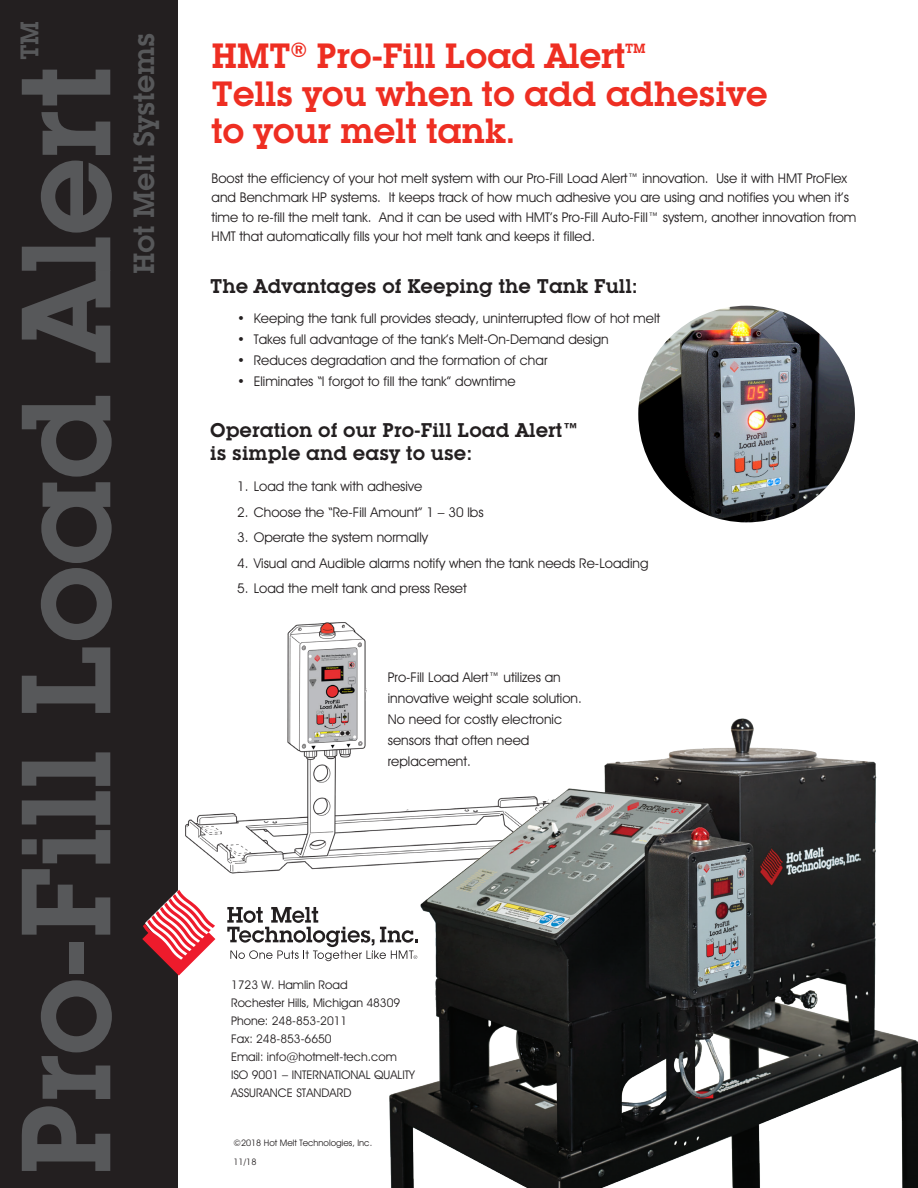
<style>
.page{position:relative;width:918px;height:1188px;background:#fff}
.page>*{position:absolute;margin:0;border:0;box-sizing:border-box;transform-origin:0 0}
.HEADS{font:600 124.5px "Lubalin Graph IT Cby BT";letter-spacing:-.02em;color:#57585a}
.t1{font:600 34.5px/37.5px "Lubalin Graph IT Cby BT";letter-spacing:-.015em;color:#ee2e22}
.HEADS-2{font:600 28.8px "Lubalin Graph IT Cby BT";letter-spacing:-.02em;color:#57585a}
.HEADS-3{font:600 25.05px "Lubalin Graph IT Cby BT";color:#57585a}
.t2{font:600 19.5px/22.5px "Lubalin Graph IT Cby BT";color:#231f20}
.t3{font:13.5px/21px "Avant Garde IT Cby BT";color:#231f20}
.t4{font:600 13.05px "Lubalin Graph IT Cby BT";color:#ee2e22}
.TEXT{font:12px/18px "Avant Garde IT Cby BT";color:#231f20}
.New_Sub-Head{font:9px "Avant Garde IT Cby BT";color:#231f20}
</style>
<div class="page">
<img style="left:185px;top:622px;width:199px;height:252px">
<svg style="left:366px;top:622px;width:18px;height:188px"></svg>
<div style="left:0;top:0;width:178px;height:1187px;background:#231f20"></div>
<svg style="left:227px;top:907px;width:157px;height:54px"></svg>
<svg style="left:142px;top:890px;width:73px;height:86px"></svg>
<img style="left:638px;top:306px;width:217px;height:216px;border-radius:108px">
<img style="left:384px;top:718px;width:534px;height:470px">
<p class="HEADS-3" style="left:14px;top:60px;width:41px;rotate:-90deg">TM</p>
<p class="HEADS" style="left:-10px;top:1176px;width:1112px;rotate:-90deg">Pro-Fill Load Alert</p>
<p class="HEADS-2" style="left:127px;top:274px;width:242px;rotate:-90deg">Hot Melt Systems</p>
<p class="t1" style="left:212px;top:37px;width:416px">HMT<sup>®</sup> Pro-Fill Load Alert</p>
<p class="t4" style="left:625px;top:41px;width:22px">TM</p>
<p class="t1" style="left:212px;top:75px;width:558px">Tells you when to add adhesive to your melt tank.</p>
<p class="t3" style="left:212px;top:168px;width:647px;line-height:19.5px">Boost the efficiency of your hot melt system with our Pro-Fill Load Alert™ innovation. Use it with HMT ProFlex and Benchmark HP systems. It keeps track of how much adhesive you are using and notifies you when it’s time to re-fill the melt tank. And it can be used with HMT’s Pro-Fill Auto-Fill™ system, another innovation from HMT that automatically fills your hot melt tank and keeps it filled.</p>
<p class="t2" style="left:210px;top:275px;width:429px">The Advantages of Keeping the Tank Full:</p>
<p class="t3" style="left:237px;top:308px;width:424px">• Keeping the tank full provides steady, uninterrupted flow of hot melt</p>
<p class="t3" style="left:237px;top:329px;width:373px">• Takes full advantage of the tank’s Melt-On-Demand design</p>
<p class="t3" style="left:237px;top:350px;width:312px">• Reduces degradation and the formation of char</p>
<p class="t3" style="left:237px;top:371px;width:280px">• Eliminates “I forgot to fill the tank” downtime</p>
<p class="t2" style="left:210px;top:419px;width:370px">Operation of our Pro-Fill Load Alert™ is simple and easy to use:</p>
<p class="t3" style="left:237px;top:476px;width:187px">1. Load the tank with adhesive</p>
<p class="t3" style="left:237px;top:501px;width:248px">2. Choose the “Re-Fill Amount” 1 – 30 lbs</p>
<p class="t3" style="left:237px;top:527px;width:192px">3. Operate the system normally</p>
<p class="t3" style="left:237px;top:552px;width:413px">4. Visual and Audible alarms notify when the tank needs Re-Loading</p>
<p class="t3" style="left:237px;top:578px;width:231px">5. Load the melt tank and press Reset</p>
<p class="t3" style="left:388px;top:666px;width:196px">Pro-Fill Load Alert™ utilizes an innovative weight scale solution.<br>No need for costly electronic sensors that often need replacement.</p>
<p class="TEXT" style="left:231px;top:976px;width:171px">1723 W. Hamlin Road<br>Rochester Hills, Michigan 48309</p>
<p class="TEXT" style="left:231px;top:1012px;width:186px">Phone: 248-853-2011<br>Fax: 248-853-6650<br>Email: info@hotmelt-tech.com<br>ISO 9001 – INTERNATIONAL QUALITY<br>ASSURANCE STANDARD</p>
<p class="New_Sub-Head" style="left:234px;top:1137px;width:140px">©2018 Hot Melt Technologies, Inc.</p>
<p class="New_Sub-Head" style="left:234px;top:1156px;width:24px">11/18</p>
</div>
